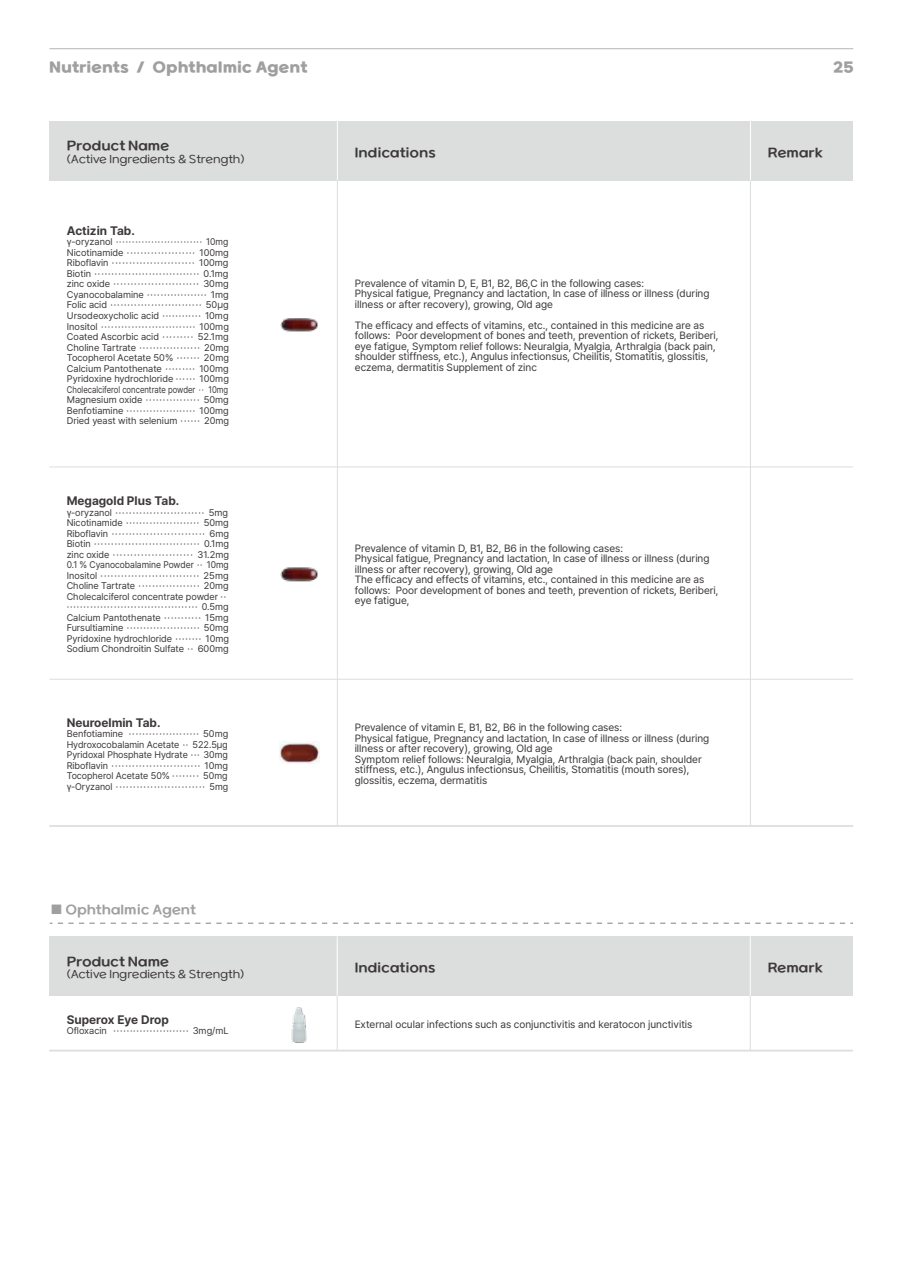
<style>
.page{position:relative;width:903px;height:1275px;background:#fff}
.page>*{position:absolute;margin:0;border:0;box-sizing:border-box;transform-origin:0 0}
.t1{font:14px "SB Aggro B";color:#9f9f9f}
.t2{font:12.25px "SB Aggro M";letter-spacing:-.02em;color:#3d3939}
.t3{font:700 12.25px "Pretendard";color:#3d3939}
.t4{font:12.25px "SB Aggro M";color:#9f9f9f}
.t5{font:10.5px/10.5px "Pretendard";color:#3d3939}
.t6{font:10.5px "SB Aggro L";color:#3d3939}
.t7{font:9.62px/10.5px "Pretendard";color:#3d3939;text-align:justify}
</style>
<div class="page">
<div style="left:49px;top:121px;width:804px;height:59px;background:#dcdddd"></div>
<hr style="left:49px;top:679px;width:804px;height:1px;background:#dcdddd">
<hr style="left:49px;top:466px;width:804px;height:1px;background:#dcdddd">
<hr style="left:49px;top:825px;width:804px;height:2px;background:#dcdddd">
<hr style="left:750px;top:180px;width:1px;height:646px;background:#dcdddd">
<hr style="left:337px;top:180px;width:1px;height:646px;background:#dcdddd">
<hr style="left:337px;top:121px;width:1px;height:59px;background:#fff">
<hr style="left:750px;top:121px;width:1px;height:59px;background:#fff">
<img style="left:280px;top:318px;width:38px;height:14px">
<img style="left:280px;top:567px;width:38px;height:15px">
<img style="left:280px;top:742px;width:39px;height:21px">
<hr style="left:49px;top:48px;width:804px;height:1px;background:#b5b5b6">
<div style="left:49px;top:936px;width:804px;height:60px;background:#dcdddd"></div>
<hr style="left:49px;top:1050px;width:804px;height:1px;background:#dcdddd">
<hr style="left:750px;top:996px;width:1px;height:55px;background:#dcdddd">
<hr style="left:337px;top:996px;width:1px;height:55px;background:#dcdddd">
<hr style="left:337px;top:936px;width:1px;height:60px;background:#fff">
<hr style="left:750px;top:936px;width:1px;height:60px;background:#fff">
<img style="left:291px;top:1007px;width:16px;height:36px">
<svg style="left:50px;top:923px;width:803px;height:1px"></svg>
<h1 class="t1" style="left:49px;top:61px;width:260px">Nutrients / Ophthalmic Agent</h1>
<h1 class="t1" style="left:833px;top:61px;width:22px">25</h1>
<p class="t2" style="left:67px;top:140px;width:104px">Product Name</p>
<p class="t6" style="left:67px;top:154px;width:179px">(Active Ingredients &amp; Strength)</p>
<p class="t3" style="left:67px;top:224px;width:69px">Actizin Tab.</p>
<p class="t7" style="left:67px;top:237px;width:164px">γ-oryzanol ··························· 10mg Nicotinamide ···················· 100mg Riboflavin ························ 100mg Biotin ······························· 0.1mg zinc oxide ························· 30mg Cyanocobalamine ·················· 1mg Folic acid ··························· 50㎍Ursodeoxycholic acid ············ 10mg Inositol ···························· 100mg Coated Ascorbic acid ········· 52.1mg Choline Tartrate ·················· 20mg Tocopherol Acetate 50% ······· 20mg Calcium Pantothenate ········· 100mg Pyridoxine hydrochloride ······ 100mg Cholecalciferol concentrate powder ·· 10mg Magnesium oxide ················ 50mg Benfotiamine ····················· 100mg Dried yeast with selenium ······ 20mg</p>
<p class="t3" style="left:67px;top:494px;width:114px">Megagold Plus Tab.</p>
<p class="t7" style="left:67px;top:507px;width:164px;text-align:left">γ-oryzanol ·························· 5mg Nicotinamide ······················ 50mg Riboflavin ··························· 6mg Biotin ······························· 0.1mg zinc oxide ······················· 31.2mg 0.1 % Cyanocobalamine Powder ·· 10mg Inositol ····························· 25mg Choline Tartrate ·················· 20mg Cholecalciferol concentrate powder ·· ······································· 0.5mg Calcium Pantothenate ··········· 15mg Fursultiamine ······················ 50mg Pyridoxine hydrochloride ········ 10mg Sodium Chondroitin Sulfate ·· 600mg</p>
<p class="t3" style="left:67px;top:715px;width:95px">Neuroelmin Tab.</p>
<p class="t7" style="left:67px;top:729px;width:163px">Benfotiamine ····················· 50mg Hydroxocobalamin Acetate ·· 522.5㎍Pyridoxal Phosphate Hydrate ··· 30mg Riboflavin ·························· 10mg Tocopherol Acetate 50% ········ 50mg γ-Oryzanol ·························· 5mg</p>
<p class="t4" style="left:51px;top:903px;width:147px">■ Ophthalmic Agent</p>
<p class="t2" style="left:67px;top:955px;width:104px">Product Name</p>
<p class="t6" style="left:67px;top:969px;width:179px">(Active Ingredients &amp; Strength)</p>
<p class="t3" style="left:67px;top:1012px;width:104px">Superox Eye Drop</p>
<p class="t7" style="left:67px;top:1026px;width:163px">Ofloxacin ······················· 3mg/mL</p>
<p class="t2" style="left:355px;top:146px;width:82px">Indications</p>
<p class="t2" style="left:768px;top:146px;width:57px">Remark</p>
<p class="t5" style="left:355px;top:278px;width:356px">Prevalence of vitamin D, E, B1, B2, B6,C in the following cases:<br>Physical fatigue, Pregnancy and lactation, In case of illness or illness (during illness or after recovery), growing, Old age</p>
<p class="t5" style="left:355px;top:320px;width:365px">The efficacy and effects of vitamins, etc., contained in this medicine are as follows: Poor development of bones and teeth, prevention of rickets, Beriberi, eye fatigue, Symptom relief follows: Neuralgia, Myalgia, Arthralgia (back pain, shoulder stiffness, etc.), Angulus infectionsus, Cheilitis, Stomatitis, glossitis, eczema, dermatitis Supplement of zinc</p>
<p class="t5" style="left:355px;top:543px;width:365px">Prevalence of vitamin D, B1, B2, B6 in the following cases:<br>Physical fatigue, Pregnancy and lactation, In case of illness or illness (during illness or after recovery), growing, Old age<br>The efficacy and effects of vitamins, etc., contained in this medicine are as follows: Poor development of bones and teeth, prevention of rickets, Beriberi, eye fatigue,</p>
<p class="t5" style="left:355px;top:722px;width:356px">Prevalence of vitamin E, B1, B2, B6 in the following cases:<br>Physical fatigue, Pregnancy and lactation, In case of illness or illness (during illness or after recovery), growing, Old age<br>Symptom relief follows: Neuralgia, Myalgia, Arthralgia (back pain, shoulder stiffness, etc.), Angulus infectionsus, Cheilitis, Stomatitis (mouth sores), glossitis, eczema, dermatitis</p>
<p class="t2" style="left:355px;top:962px;width:82px">Indications</p>
<p class="t2" style="left:768px;top:962px;width:57px">Remark</p>
<p class="t5" style="left:355px;top:1019px;width:339px">External ocular infections such as conjunctivitis and keratocon junctivitis</p>
</div>
